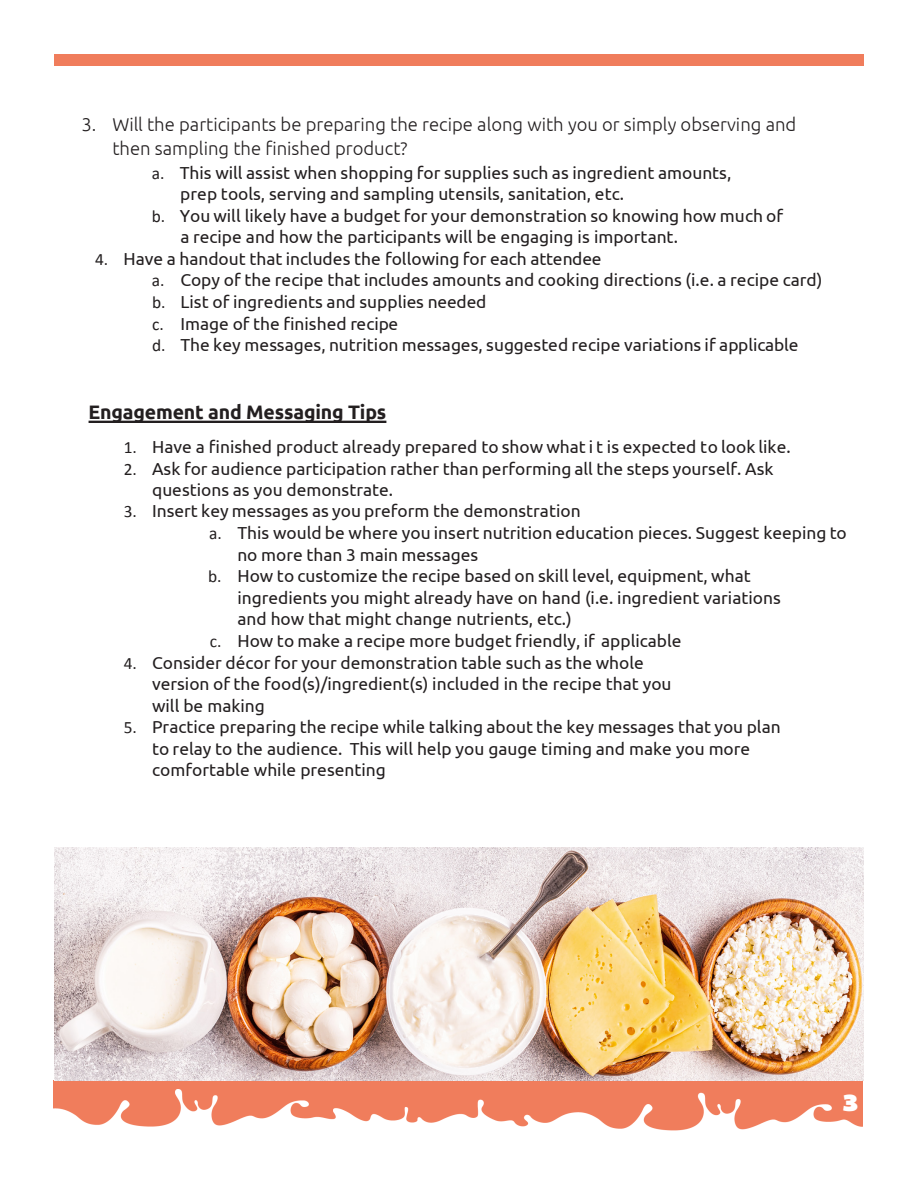
<style>
.page{position:relative;width:918px;height:1188px;background:#fff}
.page>*{position:absolute;margin:0;border:0;box-sizing:border-box;transform-origin:0 0}
.t1{font:24px "Bemio";color:#fff}
.t2{font:700 19.5px "Ubuntu";letter-spacing:-.01em;color:#231f20}
.t3{font:300 18.45px/24px "Ubuntu";color:#231f20}
.t4{font:17.4px/21.6px "Ubuntu";color:#231f20}
.t5{font:700 17.4px "Ubuntu";color:#231f20}
.s1{font-family:"Calibri"}
.s2{font-style:inherit}
</style>
<div class="page">
<div style="left:53px;top:1080px;width:810px;height:54px;background:#f07d5c"></div>
<img style="left:53px;top:1089px;width:810px;height:45px">
<div style="left:54px;top:54px;width:810px;height:12px;background:#f07d5c"></div>
<img style="left:54px;top:847px;width:810px;height:233px">
<hr style="left:89px;top:421px;width:297px;height:2px;background:#231f20">
<p class="t3" style="left:112px;top:112px;width:685px;text-indent:-31px">3. Will the participants be preparing the recipe along with you or simply observing and then sampling the finished product?</p>
<p class="t4" style="left:152px;top:161px;width:581px"><span class="s1">a.</span> This will assist when shopping for supplies such as ingredient amounts,</p>
<p class="t4" style="left:180px;top:183px;width:445px">prep tools, serving and sampling utensils, sanitation, etc.</p>
<p class="t4" style="left:152px;top:204px;width:633px"><span class="s1">b.</span> You will likely have a budget for your demonstration so knowing how much of</p>
<p class="t4" style="left:180px;top:226px;width:499px">a recipe and how the participants will be engaging is important.</p>
<p class="t4" style="left:152px;top:247px;width:672px;text-indent:-57px"><span class="s1">4.</span> Have a handout that includes the following for each attendee<br><span class="s1">a.</span> Copy of the recipe that includes amounts and cooking directions (i.e. a recipe card) <span class="s1">b.</span> List of ingredients and supplies needed<br><span class="s1">c.</span> Image of the finished recipe<br><span class="s1">d.</span> The key messages, nutrition messages, suggested recipe variations if applicable</p>
<p class="t2" style="left:89px;top:401px;width:299px">Engagement and Messaging Tips</p>
<p class="t5" style="left:67px;top:402px;width:295px">Tips for an engaging demonstration</p>
<p class="t4" style="left:124px;top:435px;width:668px"><span class="s1">1.</span> Have a finished product already prepared to show what i t is expected to look like.</p>
<p class="t4" style="left:152px;top:458px;width:623px;line-height:21px;text-indent:-28px"><span class="s1">2.</span> Ask for audience participation rather than performing all the steps yourself. Ask questions as you demonstrate.</p>
<p class="t4" style="left:124px;top:500px;width:458px"><span class="s1">3.</span> Insert key messages as you preform the demonstration</p>
<p class="t4" style="left:209px;top:521px;width:639px"><span class="s1">a.</span> This would be where you insert nutrition education pieces. Suggest keeping to</p>
<p class="t4" style="left:237px;top:543px;width:242px">no more than 3 main messages</p>
<p class="t4" style="left:208px;top:565px;width:544px"><span class="s1">b.</span> How to customize the recipe based <span class="s2">on</span> skill level, equipment, what</p>
<p class="t4" style="left:237px;top:586px;width:545px">ingredients you might already have on hand (i.e. ingredient variations</p>
<p class="t4" style="left:237px;top:608px;width:336px">and how that might change nutrients, etc.)</p>
<p class="t4" style="left:210px;top:630px;width:473px"><span class="s1">c.</span> How to make a recipe more budget friendly, if applicable</p>
<p class="t4" style="left:152px;top:652px;width:521px;text-indent:-28px"><span class="s1">4.</span> Consider décor for your demonstration table such as the whole version of the food(s)/ingredient(s) included in the recipe that you will be making</p>
<p class="t4" style="left:152px;top:716px;width:630px;text-indent:-28px"><span class="s1">5.</span> Practice preparing the recipe while talking about the key messages that you plan to relay to the audience. This will help you gauge timing and make you more comfortable while presenting</p>
<h1 class="t1" style="left:843px;top:1084px;width:17px">3</h1>
</div>
